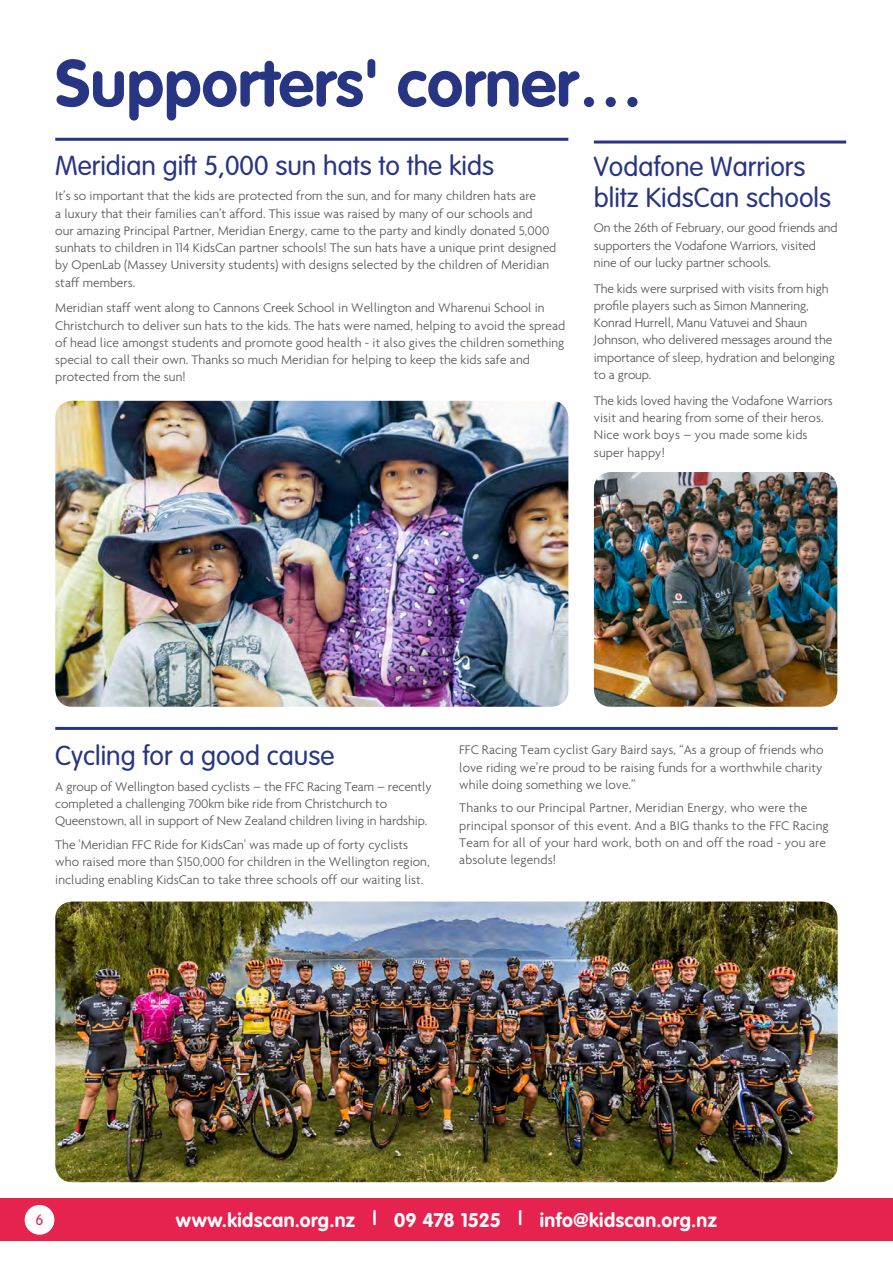
<style>
.page{position:relative;width:893px;height:1263px;background:#fff}
.page>*{position:absolute;margin:0;border:0;box-sizing:border-box;transform-origin:0 0}
.t1{font:700 65.25px "VAG Rounded";color:#283583}
.t2{font:300 27px/31px "VAG Rounded";color:#283583}
.t3{font:700 19.5px "VAG Rounded";letter-spacing:.02em;color:#fff}
.t4{font:300 15px "VAG Rounded";color:#e6224f}
.t5{font:300 13.5px/17.2px "Agenda";color:#575756}
</style>
<div class="page">
<hr style="left:55px;top:138px;width:513px;height:3px;background:#283583">
<img style="left:55px;top:401px;width:513px;height:306px">
<hr style="left:55px;top:727px;width:783px;height:3px;background:#283583">
<hr style="left:594px;top:141px;width:252px;height:3px;background:#283583">
<img style="left:55px;top:901px;width:783px;height:281px">
<img style="left:594px;top:472px;width:243px;height:235px">
<div style="left:0;top:1198px;width:893px;height:43px;background:#e6224f"></div>
<div style="left:25px;top:1205px;width:29px;height:30px;background:#fff;border-radius:50%"></div>
<h1 class="t1" style="left:55px;top:45px;width:590px">Supporters' corner…</h1>
<h2 class="t2" style="left:55px;top:150px;width:440px">Meridian gift 5,000 sun hats to the kids</h2>
<p class="t5" style="left:55px;top:187px;width:503px">It’s so important that the kids are protected from the sun, and for many children hats are<br>a luxury that their families can’t afford. This issue was raised by many of our schools and<br>our amazing Principal Partner, Meridian Energy, came to the party and kindly donated 5,000 sunhats to children in 114 KidsCan partner schools! The sun hats have a unique print designed by OpenLab (Massey University students) with designs selected by the children of Meridian staff members.</p>
<p class="t5" style="left:55px;top:299px;width:511px">Meridian staff went along to Cannons Creek School in Wellington and Wharenui School in Christchurch to deliver sun hats to the kids. The hats were named, helping to avoid the spread of head lice amongst students and promote good health - it also gives the children something special to call their own. Thanks so much Meridian for helping to keep the kids safe and protected from the sun!</p>
<h2 class="t2" style="left:594px;top:151px;width:239px">Vodafone Warriors blitz KidsCan schools</h2>
<p class="t5" style="left:594px;top:219px;width:245px">On the 26th of February, our good friends and supporters the Vodafone Warriors, visited nine of our lucky partner schools.</p>
<p class="t5" style="left:594px;top:280px;width:243px">The kids were surprised with visits from high profile players such as Simon Mannering, Konrad Hurrell, Manu Vatuvei and Shaun Johnson, who delivered messages around the importance of sleep, hydration and belonging to a group.</p>
<p class="t5" style="left:594px;top:392px;width:240px">The kids loved having the Vodafone Warriors visit and hearing from some of their heros.<br>Nice work boys – you made some kids super happy!</p>
<h2 class="t2" style="left:55px;top:740px;width:281px">Cycling for a good cause</h2>
<p class="t5" style="left:55px;top:778px;width:378px">A group of Wellington based cyclists – the FFC Racing Team – recently completed a challenging 700km bike ride from Christchurch to<br>Queenstown, all in support of New Zealand children living in hardship.</p>
<p class="t5" style="left:55px;top:836px;width:376px">The 'Meridian FFC Ride for KidsCan' was made up of forty cyclists who raised more than $150,000 for children in the Wellington region, including enabling KidsCan to take three schools off our waiting list.</p>
<p class="t5" style="left:459px;top:741px;width:366px;text-align:justify">FFC Racing Team cyclist Gary Baird says, “As a group of friends who love riding we’re proud to be raising funds for a worthwhile charity while doing something we love.”</p>
<p class="t5" style="left:459px;top:799px;width:371px">Thanks to our Principal Partner, Meridian Energy, who were the principal sponsor of this event. And a BIG thanks to the FFC Racing Team for all of your hard work, both on and off the road - you are absolute legends!</p>
<p class="t4" style="left:35px;top:1211px;width:10px">6</p>
<h3 class="t3" style="left:176px;top:1208px;width:543px">www.kidscan.org.nz | 09 478 1525 | info@kidscan.org.nz</h3>
</div>
